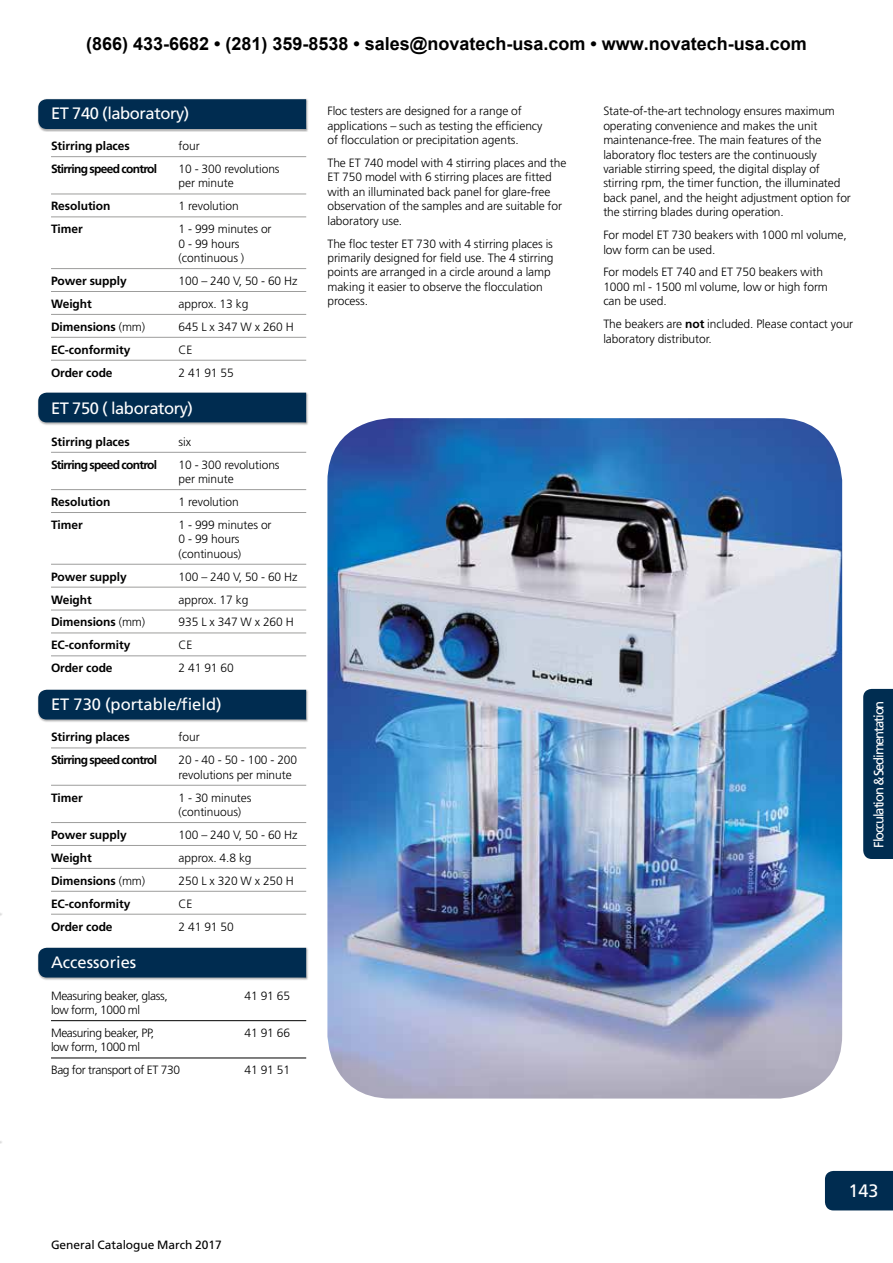
<style>
.page{position:relative;width:893px;height:1263px;background:#fff}
.page>*{position:absolute;margin:0;border:0;box-sizing:border-box;transform-origin:0 0}
.t1{font:700 18px "Arial";color:#000}
.t2{font:18px "Frutiger LT";color:#fff}
.t3{font:16.5px "Frutiger LT";letter-spacing:-.015em;color:#fff}
.t4{font:13.5px "Frutiger LT";letter-spacing:-.09em;color:#fff}
.t5{font:300 12px/14.4px "Frutiger LT";letter-spacing:-.005em;color:#000}
.t6{font:700 12px "Frutiger LT";letter-spacing:-.005em;color:#000}
.t7{font:300 12px/23px "Frutiger LT";letter-spacing:-.03em;color:#000}
.t8{font:700 12px "Frutiger LT";letter-spacing:-.06em;color:#000}
.t9{font:12px "Frutiger LT";letter-spacing:-.005em;color:#000}
.s1{font-weight:300}
.s2{font-weight:700}
</style>
<div class="page">
<div style="left:825px;top:1171px;width:68px;height:39px;background:#002c50"></div>
<div style="left:28px;top:938px;width:288px;height:49px;background:#fff;opacity:.75"></div>
<div style="left:38px;top:948px;width:268px;height:29px;background:#002c50"></div>
<div style="left:28px;top:680px;width:288px;height:49px;background:#fff;opacity:.75"></div>
<div style="left:38px;top:690px;width:268px;height:29px;background:#002c50"></div>
<div style="left:28px;top:383px;width:288px;height:49px;background:#fff;opacity:.75"></div>
<div style="left:38px;top:393px;width:268px;height:29px;background:#002c50"></div>
<div style="left:28px;top:89px;width:288px;height:50px;background:#fff;opacity:.75"></div>
<div style="left:38px;top:99px;width:268px;height:30px;background:#002c50"></div>
<div style="left:863px;top:689px;width:30px;height:170px;background:#002d51"></div>
<hr style="left:51px;top:156px;width:255px;height:1px;background:#9d9d9c">
<hr style="left:51px;top:194px;width:255px;height:1px;background:#9d9d9c">
<hr style="left:51px;top:217px;width:255px;height:1px;background:#9d9d9c">
<hr style="left:51px;top:268px;width:255px;height:1px;background:#9d9d9c">
<hr style="left:51px;top:291px;width:255px;height:1px;background:#9d9d9c">
<hr style="left:51px;top:314px;width:255px;height:1px;background:#9d9d9c">
<hr style="left:51px;top:337px;width:255px;height:1px;background:#9d9d9c">
<hr style="left:51px;top:360px;width:255px;height:1px;background:#9d9d9c">
<hr style="left:51px;top:452px;width:255px;height:1px;background:#9d9d9c">
<hr style="left:51px;top:489px;width:255px;height:1px;background:#9d9d9c">
<hr style="left:51px;top:512px;width:255px;height:1px;background:#9d9d9c">
<hr style="left:51px;top:564px;width:255px;height:1px;background:#9d9d9c">
<hr style="left:51px;top:587px;width:255px;height:1px;background:#9d9d9c">
<hr style="left:51px;top:610px;width:255px;height:1px;background:#9d9d9c">
<hr style="left:51px;top:633px;width:255px;height:1px;background:#9d9d9c">
<hr style="left:51px;top:656px;width:255px;height:1px;background:#9d9d9c">
<hr style="left:51px;top:748px;width:255px;height:1px;background:#9d9d9c">
<hr style="left:51px;top:785px;width:255px;height:1px;background:#9d9d9c">
<hr style="left:51px;top:822px;width:255px;height:1px;background:#9d9d9c">
<hr style="left:51px;top:845px;width:255px;height:1px;background:#9d9d9c">
<hr style="left:51px;top:868px;width:255px;height:1px;background:#9d9d9c">
<hr style="left:51px;top:891px;width:255px;height:1px;background:#9d9d9c">
<hr style="left:51px;top:914px;width:255px;height:1px;background:#9d9d9c">
<hr style="left:51px;top:1020px;width:255px;height:1px;background:#000">
<hr style="left:51px;top:1058px;width:255px;height:1px;background:#000">
<img style="left:327px;top:418px;width:515px;height:680px">
<h1 class="t1" style="left:86px;top:31px;width:722px">(866) 433-6682 • (281) 359-8538 • sales@novatech-usa.com • www.novatech-usa.com</h1>
<h2 class="t3" style="left:51px;top:103px;width:140px">ET 740 (laboratory)</h2>
<p class="t6" style="left:51px;top:139px;width:80px">Stirring places</p>
<p class="t5" style="left:179px;top:139px;width:23px">four</p>
<p class="t8" style="left:51px;top:162px;width:108px">Stirring speed control</p>
<p class="t5" style="left:179px;top:162px;width:103px">10 - 300 revolutions per minute</p>
<p class="t6" style="left:51px;top:199px;width:61px">Resolution</p>
<p class="t5" style="left:179px;top:199px;width:62px">1 revolution</p>
<p class="t6" style="left:51px;top:222px;width:33px">Timer</p>
<p class="t5" style="left:179px;top:222px;width:94px">1 - 999 minutes or<br>0 - 99 hours (continuous )</p>
<p class="t6" style="left:51px;top:274px;width:77px">Power supply</p>
<p class="t5" style="left:179px;top:274px;width:120px">100 – 240 V, 50 - 60 Hz</p>
<p class="t6" style="left:51px;top:297px;width:42px">Weight</p>
<p class="t5" style="left:179px;top:297px;width:71px">approx. 13 kg</p>
<p class="t6" style="left:51px;top:320px;width:96px">Dimensions <span class="s1">(mm)</span></p>
<p class="t5" style="left:179px;top:320px;width:117px">645 L x 347 W x 260 H</p>
<p class="t6" style="left:51px;top:342px;width:81px">EC-conformity</p>
<p class="t5" style="left:179px;top:342px;width:15px">CE</p>
<p class="t6" style="left:51px;top:365px;width:63px">Order code</p>
<p class="t5" style="left:179px;top:365px;width:57px">2 41 91 55</p>
<h2 class="t3" style="left:51px;top:399px;width:144px">ET 750 ( laboratory)</h2>
<p class="t6" style="left:51px;top:434px;width:80px">Stirring places</p>
<p class="t5" style="left:179px;top:435px;width:14px">six</p>
<p class="t8" style="left:51px;top:457px;width:108px">Stirring speed control</p>
<p class="t5" style="left:179px;top:457px;width:103px">10 - 300 revolutions per minute</p>
<p class="t6" style="left:51px;top:495px;width:61px">Resolution</p>
<p class="t5" style="left:179px;top:495px;width:62px">1 revolution</p>
<p class="t6" style="left:51px;top:518px;width:33px">Timer</p>
<p class="t5" style="left:179px;top:518px;width:94px">1 - 999 minutes or<br>0 - 99 hours (continuous)</p>
<p class="t6" style="left:51px;top:569px;width:77px">Power supply</p>
<p class="t5" style="left:179px;top:569px;width:120px">100 – 240 V, 50 - 60 Hz</p>
<p class="t6" style="left:51px;top:592px;width:42px">Weight</p>
<p class="t5" style="left:179px;top:592px;width:71px">approx. 17 kg</p>
<p class="t6" style="left:51px;top:615px;width:96px">Dimensions <span class="s1">(mm)</span></p>
<p class="t5" style="left:179px;top:615px;width:117px">935 L x 347 W x 260 H</p>
<p class="t6" style="left:51px;top:638px;width:81px">EC-conformity</p>
<p class="t5" style="left:179px;top:638px;width:15px">CE</p>
<p class="t6" style="left:51px;top:661px;width:63px">Order code</p>
<p class="t5" style="left:179px;top:661px;width:57px">2 41 91 60</p>
<h2 class="t3" style="left:51px;top:694px;width:172px">ET 730 (portable/field)</h2>
<p class="t6" style="left:51px;top:730px;width:80px">Stirring places</p>
<p class="t5" style="left:179px;top:730px;width:23px">four</p>
<p class="t8" style="left:51px;top:753px;width:108px">Stirring speed control</p>
<p class="t5" style="left:179px;top:753px;width:120px">20 - 40 - 50 - 100 - 200 revolutions per minute</p>
<p class="t6" style="left:51px;top:790px;width:33px">Timer</p>
<p class="t5" style="left:179px;top:790px;width:74px">1 - 30 minutes (continuous)</p>
<p class="t6" style="left:51px;top:828px;width:77px">Power supply</p>
<p class="t5" style="left:179px;top:828px;width:120px">100 – 240 V, 50 - 60 Hz</p>
<p class="t6" style="left:51px;top:850px;width:42px">Weight</p>
<p class="t5" style="left:179px;top:851px;width:75px">approx. 4.8 kg</p>
<p class="t6" style="left:51px;top:873px;width:96px">Dimensions <span class="s1">(mm)</span></p>
<p class="t5" style="left:179px;top:873px;width:117px">250 L x 320 W x 250 H</p>
<p class="t6" style="left:51px;top:896px;width:81px">EC-conformity</p>
<p class="t5" style="left:179px;top:896px;width:15px">CE</p>
<p class="t6" style="left:51px;top:919px;width:63px">Order code</p>
<p class="t5" style="left:179px;top:919px;width:57px">2 41 91 50</p>
<h2 class="t3" style="left:51px;top:953px;width:87px">Accessories</h2>
<p class="t7" style="left:51px;top:984px;width:118px">Measuring beaker, glass,</p>
<p class="t5" style="left:245px;top:988px;width:47px">41 91 65</p>
<p class="t7" style="left:51px;top:999px;width:105px">low form, 1000 ml<br>Measuring beaker, PP,</p>
<p class="t5" style="left:245px;top:1026px;width:47px">41 91 66</p>
<p class="t7" style="left:51px;top:1036px;width:130px">low form, 1000 ml<br>Bag for transport of ET 730</p>
<p class="t5" style="left:245px;top:1063px;width:47px">41 91 51</p>
<p class="t5" style="left:327px;top:104px;width:217px">Floc testers are designed for a range of applications – such as testing the efficiency of flocculation or precipitation agents.</p>
<p class="t5" style="left:327px;top:156px;width:240px">The ET 740 model with 4 stirring places and the ET 750 model with 6 stirring places are fitted with an illuminated back panel for glare-free observation of the samples and are suitable for laboratory use.</p>
<p class="t5" style="left:327px;top:236px;width:228px">The floc tester ET 730 with 4 stirring places is primarily designed for field use. The 4 stirring points are arranged in a circle around a lamp making it easier to observe the flocculation process.</p>
<p class="t5" style="left:603px;top:104px;width:249px">State-of-the-art technology ensures maximum operating convenience and makes the unit maintenance-free. The main features of the laboratory floc testers are the continuously variable stirring speed, the digital display of stirring rpm, the timer function, the illuminated back panel, and the height adjustment option for the stirring blades during operation.</p>
<p class="t5" style="left:603px;top:228px;width:245px">For model ET 730 beakers with 1000 ml volume, low form can be used.</p>
<p class="t5" style="left:603px;top:265px;width:226px">For models ET 740 and ET 750 beakers with<br>1000 ml - 1500 ml volume, low or high form can be used.</p>
<p class="t5" style="left:603px;top:317px;width:251px">The beakers are <span class="s2">not</span> included. Please contact your laboratory distributor.</p>
<p class="t4" style="left:871px;top:848px;width:149px;rotate:-90deg">Flocculation &amp; Sedimentation</p>
<p class="t9" style="left:51px;top:1238px;width:172px">General Catalogue March 2017</p>
<h1 class="t2" style="left:848px;top:1180px;width:32px">143</h1>
</div>
